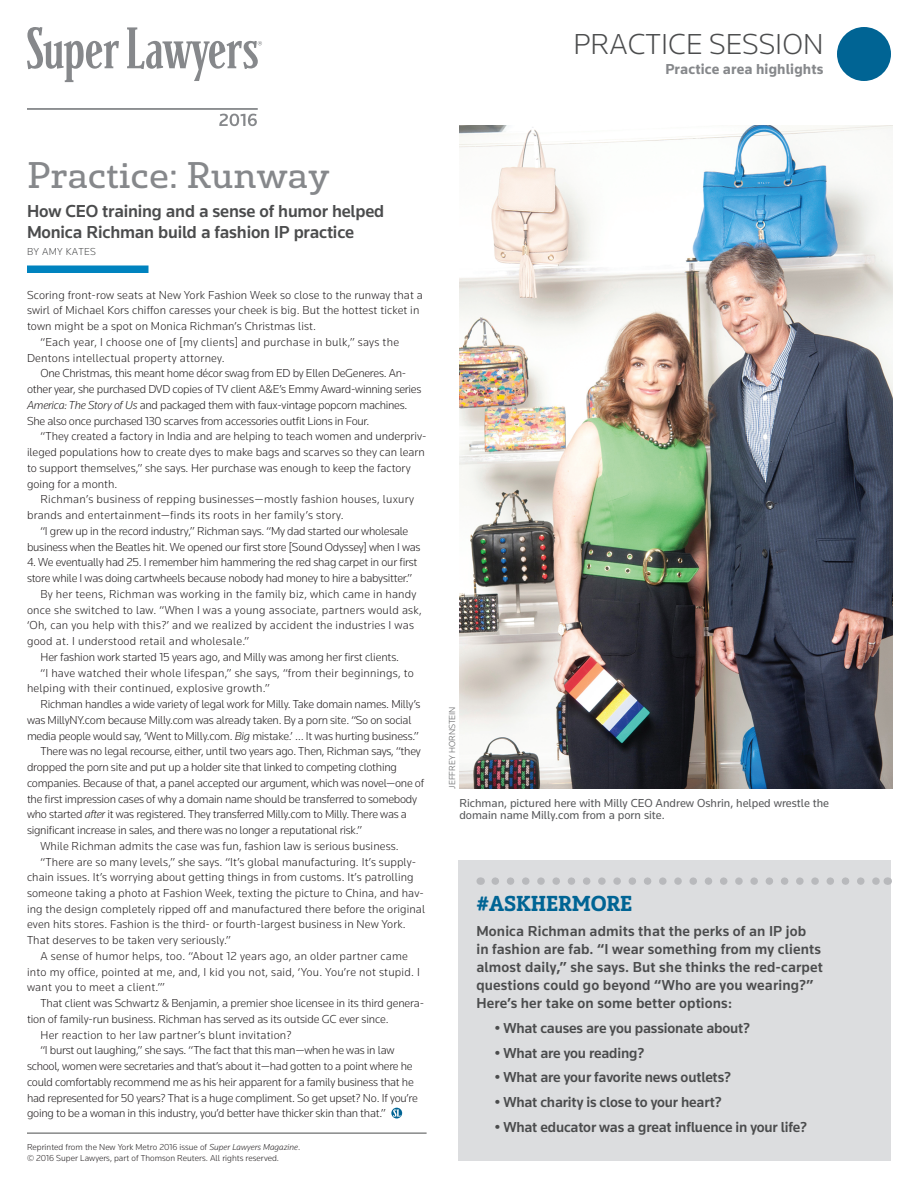
<style>
.page{position:relative;width:918px;height:1188px;background:#fff}
.page>*{position:absolute;margin:0;border:0;box-sizing:border-box;transform-origin:0 0}
.t1{font:expanded 36px "Solitas Slab";color:#86888b}
.t2{font:300 30px "Knowledge";color:#4b4c4d}
.t3{font:21px "Solitas Slab Nor Dem";color:#006494}
.t4{font:500 18px/21px "Knowledge";letter-spacing:-.01em;color:#4b4c4d}
.t5{font:500 15px/18px "Knowledge";letter-spacing:.01em;color:#4b4c4d}
.t6{font:500 15px "Knowledge";letter-spacing:-.01em;color:#4b4c4d}
.t7{font:700 15px "Knowledge";letter-spacing:.01em;color:#86888b}
.t8{font:300 12px "Knowledge";letter-spacing:-.01em;color:#231f20}
.t9{font:300 12px "Knowledge";letter-spacing:.02em;color:#231f20}
.t10{font:300 12px "Knowledge";letter-spacing:.01em;color:#231f20}
.t11{font:12px/12px "Knowledge";color:#57585a}
.t12{font:300 10.5px "Knowledge";letter-spacing:.02em;color:#4b4c4d}
.t13{font:300 9px/11.2px "Knowledge";color:#231f20}
.t14{font:300 9px "Knowledge";color:#57585a}
.s1{font-style:italic}
.s2{font-family:"Knowledge Light SC800";font-weight:400}
</style>
<div class="page">
<div style="left:837px;top:27px;width:54px;height:54px;background:#006494;border-radius:50%"></div>
<div style="left:27px;top:266px;width:121px;height:7px;background:#0083bf"></div>
<img style="left:459px;top:125px;width:433px;height:663px">
<div style="left:458px;top:860px;width:433px;height:301px;background:#dcdddf"></div>
<svg style="left:495px;top:877px;width:385px;height:8px"></svg>
<svg style="left:391px;top:1108px;width:11px;height:10px"></svg>
<svg style="left:393px;top:1109px;width:7px;height:8px"></svg>
<svg style="left:27px;top:27px;width:92px;height:55px"></svg>
<svg style="left:127px;top:27px;width:135px;height:54px"></svg>
<hr style="left:27px;top:108px;width:231px;height:2px;background:#86888b">
<svg style="left:219px;top:114px;width:38px;height:12px"></svg>
<hr style="left:27px;top:1133px;width:400px;height:1px;background:#4b4c4d">
<h2 class="t2" style="left:573px;top:25px;width:252px">PRACTICE SESSION</h2>
<p class="t7" style="left:665px;top:60px;width:160px">Practice area highlights</p>
<h1 class="t1" style="left:27px;top:153px;width:304px">Practice: Runway</h1>
<h3 class="t4" style="left:27px;top:201px;width:359px">How CEO training and a sense of humor helped<br>Monica Richman build a fashion IP practice</h3>
<p class="t12" style="left:27px;top:245px;width:70px">BY AMY KATES</p>
<p class="t10" style="left:27px;top:287px;width:397px">Scoring front-row seats at New York Fashion Week so close to the runway that a</p>
<p class="t10" style="left:27px;top:303px;width:394px">swirl of Michael Kors chiffon caresses your cheek is big. But the hottest ticket in</p>
<p class="t10" style="left:27px;top:319px;width:291px">town might be a spot on Monica Richman’s Christmas list.</p>
<p class="t9" style="left:40px;top:335px;width:360px">“Each year, I choose one of [my clients] and purchase in bulk,” says the</p>
<p class="t9" style="left:27px;top:350px;width:199px">Dentons intellectual property attorney.</p>
<p class="t8" style="left:40px;top:366px;width:367px">One Christmas, this meant home décor swag from ED by Ellen DeGeneres. An-</p>
<p class="t8" style="left:27px;top:382px;width:396px">other year, she purchased DVD copies of TV client A&amp;E’s Emmy Award-winning series</p>
<p class="t8" style="left:27px;top:398px;width:382px"><span class="s1">America: The Story of Us</span> and packaged them with faux-vintage popcorn machines.</p>
<p class="t8" style="left:27px;top:413px;width:344px">She also once purchased 130 scarves from accessories outfit Lions in Four.</p>
<p class="t8" style="left:40px;top:429px;width:388px">“They created a factory in India and are helping to teach women and underpriv-</p>
<p class="t8" style="left:27px;top:445px;width:399px">ileged populations how to create dyes to make bags and scarves so they can learn</p>
<p class="t8" style="left:27px;top:461px;width:385px">to support themselves,” she says. Her purchase was enough to keep the factory</p>
<p class="t8" style="left:27px;top:476px;width:92px">going for a month.</p>
<p class="t9" style="left:40px;top:492px;width:375px">Richman’s business of repping businesses—mostly fashion houses, luxury</p>
<p class="t9" style="left:27px;top:508px;width:318px">brands and entertainment—finds its roots in her family’s story.</p>
<p class="t8" style="left:40px;top:523px;width:369px">“I grew up in the record industry,” Richman says. “My dad started our wholesale</p>
<p class="t8" style="left:27px;top:539px;width:395px">business when the Beatles hit. We opened our first store [Sound Odyssey] when I was</p>
<p class="t8" style="left:27px;top:555px;width:392px">4. We eventually had 25. I remember him hammering the red shag carpet in our first</p>
<p class="t8" style="left:27px;top:571px;width:387px">store while I was doing cartwheels because nobody had money to hire a babysitter.”</p>
<p class="t9" style="left:40px;top:586px;width:378px">By her teens, Richman was working in the family biz, which came in handy</p>
<p class="t9" style="left:27px;top:602px;width:396px">once she switched to law. “When I was a young associate, partners would ask,</p>
<p class="t9" style="left:27px;top:618px;width:389px">‘Oh, can you help with this?’ and we realized by accident the industries I was</p>
<p class="t9" style="left:27px;top:634px;width:224px">good at. I understood retail and wholesale.”</p>
<p class="t8" style="left:40px;top:649px;width:360px">Her fashion work started 15 years ago, and Milly was among her first clients.</p>
<p class="t9" style="left:40px;top:665px;width:375px">“I have watched their whole lifespan,” she says, “from their beginnings, to</p>
<p class="t9" style="left:27px;top:681px;width:244px">helping with their continued, explosive growth.”</p>
<p class="t8" style="left:40px;top:697px;width:382px">Richman handles a wide variety of legal work for Milly. Take domain names. Milly’s</p>
<p class="t8" style="left:27px;top:712px;width:386px">was MillyNY.com because Milly.com was already taken. By a porn site. “So on social</p>
<p class="t8" style="left:27px;top:728px;width:393px">media people would say, ‘Went to Milly.com. <span class="s1">Big</span> mistake.’ … It was hurting business.”</p>
<p class="t8" style="left:40px;top:744px;width:382px">There was no legal recourse, either, until two years ago. Then, Richman says, “they</p>
<p class="t8" style="left:27px;top:760px;width:371px">dropped the porn site and put up a holder site that linked to competing clothing</p>
<p class="t8" style="left:27px;top:775px;width:399px">companies. Because of that, a panel accepted our argument, which was novel—one of</p>
<p class="t8" style="left:27px;top:791px;width:392px">the first impression cases of why a domain name should be transferred to somebody</p>
<p class="t8" style="left:27px;top:807px;width:381px">who started <span class="s1">after</span> it was registered. They transferred Milly.com to Milly. There was a</p>
<p class="t8" style="left:27px;top:823px;width:337px">significant increase in sales, and there was no longer a reputational risk.”</p>
<p class="t10" style="left:40px;top:838px;width:360px">While Richman admits the case was fun, fashion law is serious business.</p>
<p class="t10" style="left:40px;top:854px;width:377px">“There are so many levels,” she says. “It’s global manufacturing. It’s supply-</p>
<p class="t10" style="left:27px;top:870px;width:388px">chain issues. It’s worrying about getting things in from customs. It’s patrolling</p>
<p class="t10" style="left:27px;top:886px;width:398px">someone taking a photo at Fashion Week, texting the picture to China, and hav-</p>
<p class="t10" style="left:27px;top:901px;width:400px">ing the design completely ripped off and manufactured there before the original</p>
<p class="t10" style="left:27px;top:917px;width:380px">even hits stores. Fashion is the third- or fourth-largest business in New York.</p>
<p class="t10" style="left:27px;top:933px;width:205px">That deserves to be taken very seriously.”</p>
<p class="t9" style="left:40px;top:949px;width:369px">A sense of humor helps, too. “About 12 years ago, an older partner came</p>
<p class="t9" style="left:27px;top:964px;width:395px">into my office, pointed at me, and, I kid you not, said, ‘You. You’re not stupid. I</p>
<p class="t9" style="left:27px;top:980px;width:140px">want you to meet a client.’”</p>
<p class="t8" style="left:40px;top:996px;width:385px">That client was Schwartz &amp; Benjamin, a premier shoe licensee in its third genera-</p>
<p class="t8" style="left:27px;top:1012px;width:363px">tion of family-run business. Richman has served as its outside GC ever since.</p>
<p class="t9" style="left:40px;top:1027px;width:253px">Her reaction to her law partner’s blunt invitation?</p>
<p class="t8" style="left:40px;top:1043px;width:355px">“I burst out laughing,” she says. “The fact that this man—when he was in law</p>
<p class="t8" style="left:27px;top:1059px;width:387px">school, women were secretaries and that’s about it—had gotten to a point where he</p>
<p class="t8" style="left:27px;top:1075px;width:388px">could comfortably recommend me as his heir apparent for a family business that he</p>
<p class="t8" style="left:27px;top:1090px;width:392px">had represented for 50 years? That is a huge compliment. So get upset? No. If you’re</p>
<p class="t8" style="left:27px;top:1106px;width:360px">going to be a woman in this industry, you’d better have thicker skin than that.”</p>
<p class="t13" style="left:27px;top:1141px;width:275px">Reprinted from the New York Metro 2016 issue of <span class="s1">Super Lawyers Magazine</span><span class="s2">. </span>© 2016 Super Lawyers, part of Thomson Reuters. All rights reserved.</p>
<p class="t14" style="left:447px;top:789px;width:84px;rotate:-90deg">JEFFREY HORNSTEIN</p>
<p class="t11" style="left:459px;top:797px;width:371px">Richman, pictured here with Milly CEO Andrew Oshrin, helped wrestle the domain name Milly.com from a porn site.</p>
<h3 class="t3" style="left:476px;top:890px;width:157px">#ASKHERMORE</h3>
<p class="t5" style="left:476px;top:922px;width:348px">Monica Richman admits that the perks of an IP job<br>in fashion are fab. “I wear something from my clients almost daily,” she says. But she thinks the red-carpet questions could go beyond “Who are you wearing?” Here’s her take on some better options:</p>
<p class="t6" style="left:495px;top:1019px;width:257px">• What causes are you passionate about?</p>
<p class="t6" style="left:495px;top:1043px;width:151px">• What are you reading?</p>
<p class="t6" style="left:495px;top:1068px;width:238px">• What are your favorite news outlets?</p>
<p class="t6" style="left:495px;top:1093px;width:228px">• What charity is close to your heart?</p>
<p class="t6" style="left:495px;top:1118px;width:314px">• What educator was a great influence in your life?</p>
</div>
